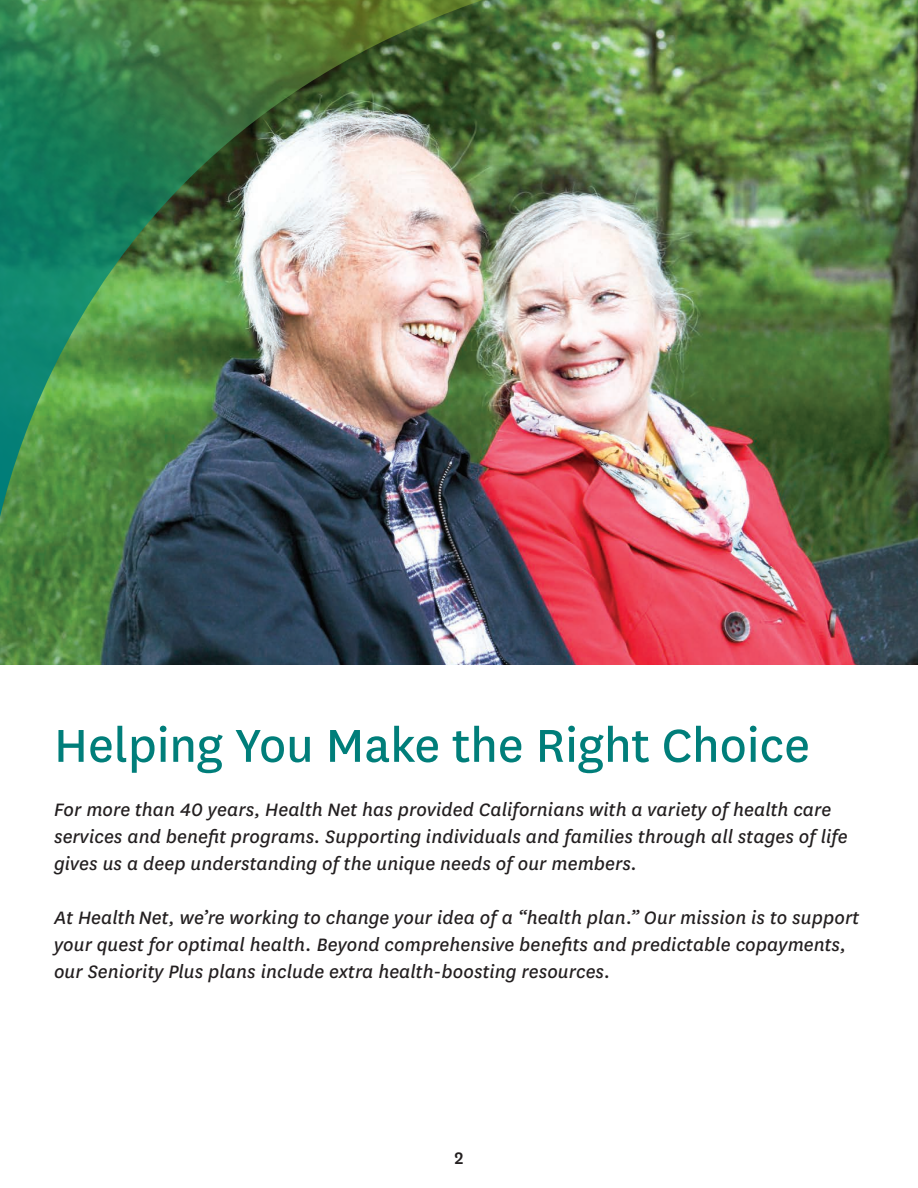
<style>
.page{position:relative;width:918px;height:1188px;background:#fff}
.page>*{position:absolute;margin:0;border:0;box-sizing:border-box;transform-origin:0 0}
.t1{font:54px "Centene Sans";color:#007e7a}
.t2{font:italic 21px/27px "Centene Sans";letter-spacing:.005em;color:#231f20}
.t3{font:500 19.5px "Centene Sans";color:#231f20}
</style>
<div class="page">
<img style="left:525px;top:0;width:393px;height:664px">
<img style="left:0;top:0;width:525px;height:665px">
<h2 class="t1" style="left:54px;top:709px;width:758px">Helping You Make the Right Choice</h2>
<p class="t2" style="left:54px;top:795px;width:795px">For more than 40 years, Health Net has provided Californians with a variety of health care services and benefit programs. Supporting individuals and families through all stages of life gives us a deep understanding of the unique needs of our members.</p>
<p class="t2" style="left:54px;top:903px;width:807px">At Health Net, we’re working to change your idea of a “health plan.” Our mission is to support your quest for optimal health. Beyond comprehensive benefits and predictable copayments, our Seniority Plus plans include extra health-boosting resources.</p>
<p class="t3" style="left:454px;top:1144px;width:11px">2</p>
</div>
